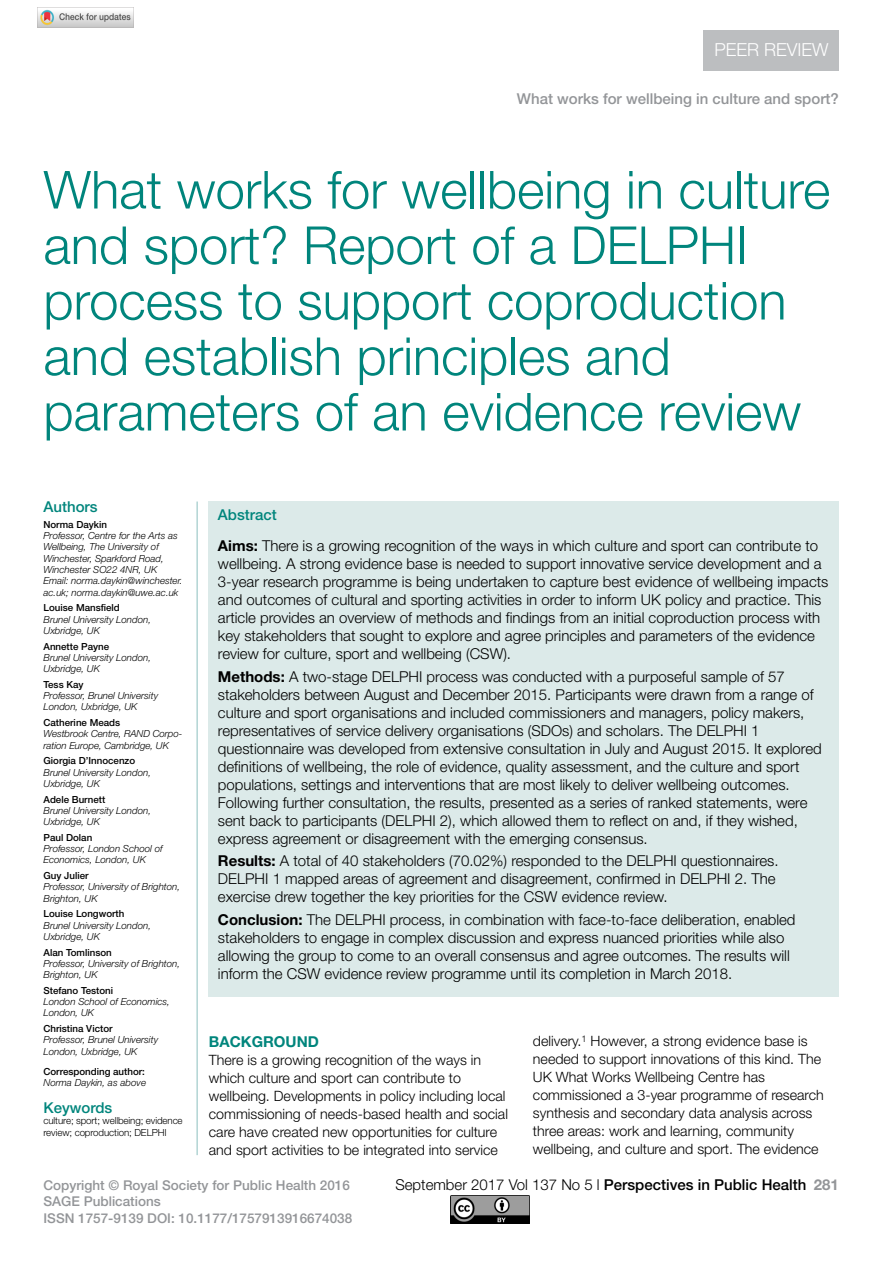
<style>
.page{position:relative;width:893px;height:1263px;background:#fff}
.page>*{position:absolute;margin:0;border:0;box-sizing:border-box;transform-origin:0 0}
.t1{font:300 52.5px/55.5px "Helvetica Neue LT Std";color:#00857c}
.t2{font:300 18px "Helvetica Neue LT Std";color:#fff}
.t3{font:300 15px/18px "Helvetica Neue LT Std";color:#000}
.t4{font:500 15px "Helvetica Neue LT Std";color:#000}
.t5{font:500 15px "Helvetica Neue LT Std";color:#939598}
.t6{font:500 15px "Helvetica Neue LT Std";color:#00857c}
.t7{font:700 15px "Helvetica Neue LT Std";color:#00857c}
.t8{font:300 14.25px/18px "Helvetica Neue LT Std";color:#000}
.t9{font:500 13.5px/16.5px "Helvetica Neue LT Std";color:#939598}
.t10{font:italic 300 9.75px/11.2px "Helvetica Neue LT Std";color:#000}
.t11{font:500 9.75px "Helvetica Neue LT Std";color:#000}
.t12{font:300 9.75px/11.2px "Helvetica Neue LT Std";letter-spacing:-.01em;color:#000}
.s1{font-weight:500;color:#00857c}
.s2{font-weight:700}
.s3{font-weight:300}
.s4{font-weight:700;color:#939598}
</style>
<div class="page">
<img style="left:450px;top:1195px;width:79px;height:28px">
<div style="left:704px;top:30px;width:135px;height:40px;background:#bcbec0"></div>
<div style="left:209px;top:501px;width:630px;height:496px;background:#dceae9"></div>
<svg style="left:59px;top:7px;width:27px;height:1px"></svg>
<hr style="left:197px;top:501px;width:1px;height:654px;background:#8bc0be">
<img style="left:38px;top:8px;width:96px;height:19px">
<p class="t2" style="left:714px;top:39px;width:116px">Peer Review</p>
<p class="t5" style="left:517px;top:90px;width:324px">What works for wellbeing in culture and sport?</p>
<h1 class="t1" style="left:44px;top:161px;width:788px">What works for wellbeing in culture and sport? Report of a DELPHI process to support coproduction and establish principles and parameters of an evidence review</h1>
<p class="t6" style="left:44px;top:498px;width:56px">Authors</p>
<p class="t11" style="left:44px;top:519px;width:65px">Norma Daykin</p>
<p class="t10" style="left:44px;top:530px;width:141px">Professor, Centre for the Arts as<br>Wellbeing, The University of<br>Winchester, Sparkford Road,<br>Winchester SO22 4NR, UK<br>Email: norma.daykin@winchester. ac.uk; norma.daykin@uwe.ac.uk</p>
<p class="t11" style="left:44px;top:602px;width:78px">Louise Mansfield</p>
<p class="t10" style="left:44px;top:613px;width:109px">Brunel University London,<br>Uxbridge, UK</p>
<p class="t11" style="left:44px;top:640px;width:67px">Annette Payne</p>
<p class="t10" style="left:44px;top:651px;width:109px">Brunel University London,<br>Uxbridge, UK</p>
<p class="t11" style="left:44px;top:678px;width:42px">Tess Kay</p>
<p class="t10" style="left:44px;top:690px;width:116px">Professor, Brunel University<br>London, Uxbridge, UK</p>
<p class="t11" style="left:44px;top:717px;width:78px">Catherine Meads</p>
<p class="t10" style="left:44px;top:728px;width:140px">Westbrook Centre, RAND Corpo&shy;ration Europe, Cambridge, UK</p>
<p class="t11" style="left:44px;top:755px;width:93px">Giorgia D’Innocenzo</p>
<p class="t10" style="left:44px;top:766px;width:109px">Brunel University London,<br>Uxbridge, UK</p>
<p class="t11" style="left:44px;top:793px;width:63px">Adele Burnett</p>
<p class="t10" style="left:44px;top:804px;width:109px">Brunel University London,<br>Uxbridge, UK</p>
<p class="t11" style="left:44px;top:831px;width:50px">Paul Dolan</p>
<p class="t10" style="left:44px;top:843px;width:121px">Professor, London School of<br>Economics, London, UK</p>
<p class="t11" style="left:44px;top:870px;width:47px">Guy Julier</p>
<p class="t10" style="left:44px;top:881px;width:138px">Professor, University of Brighton,<br>Brighton, UK</p>
<p class="t11" style="left:44px;top:908px;width:82px">Louise Longworth</p>
<p class="t10" style="left:44px;top:919px;width:109px">Brunel University London,<br>Uxbridge, UK</p>
<p class="t11" style="left:44px;top:946px;width:70px">Alan Tomlinson</p>
<p class="t10" style="left:44px;top:957px;width:138px">Professor, University of Brighton,<br>Brighton, UK</p>
<p class="t11" style="left:44px;top:984px;width:71px">Stefano Testoni</p>
<p class="t10" style="left:44px;top:996px;width:128px">London School of Economics,<br>London, UK</p>
<p class="t11" style="left:44px;top:1023px;width:71px">Christina Victor</p>
<p class="t10" style="left:44px;top:1034px;width:116px">Professor, Brunel University<br>London, Uxbridge, UK</p>
<p class="t11" style="left:44px;top:1065px;width:103px">Corresponding author:</p>
<p class="t10" style="left:44px;top:1077px;width:104px">Norma Daykin, as above</p>
<p class="t6" style="left:44px;top:1099px;width:70px">Keywords</p>
<p class="t12" style="left:44px;top:1115px;width:141px">culture; sport; wellbeing; evidence review; coproduction; DELPHI</p>
<p class="t3" style="left:218px;top:498px;width:602px;line-height:31.5px"><span class="s1">Abstract<br></span><span class="s2">Aims:</span> There is a growing recognition of the ways in which culture and sport can contribute to</p>
<p class="t3" style="left:218px;top:554px;width:612px">wellbeing. A strong evidence base is needed to support innovative service development and a 3-year research programme is being undertaken to capture best evidence of wellbeing impacts and outcomes of cultural and sporting activities in order to inform UK policy and practice. This article provides an overview of methods and findings from an initial coproduction process with key stakeholders that sought to explore and agree principles and parameters of the evidence review for culture, sport and wellbeing (CSW).</p>
<p class="t3" style="left:218px;top:667px;width:605px"><span class="s2">Methods:</span> A two-stage DELPHI process was conducted with a purposeful sample of 57 stakeholders between August and December 2015. Participants were drawn from a range of culture and sport organisations and included commissioners and managers, policy makers, representatives of service delivery organisations (SDOs) and scholars. The DELPHI 1 questionnaire was developed from extensive consultation in July and August 2015. It explored definitions of wellbeing, the role of evidence, quality assessment, and the culture and sport populations, settings and interventions that are most likely to deliver wellbeing outcomes.<br>Following further consultation, the results, presented as a series of ranked statements, were sent back to participants (DELPHI 2), which allowed them to reflect on and, if they wished, express agreement or disagreement with the emerging consensus.</p>
<p class="t3" style="left:218px;top:851px;width:562px"><span class="s2">Results:</span> A total of 40 stakeholders (70.02%) responded to the DELPHI questionnaires.<br>DELPHI 1 mapped areas of agreement and disagreement, confirmed in DELPHI 2. The exercise drew together the key priorities for the CSW evidence review.</p>
<p class="t3" style="left:218px;top:910px;width:579px"><span class="s2">Conclusion:</span> The DELPHI process, in combination with face-to-face deliberation, enabled stakeholders to engage in complex discussion and express nuanced priorities while also allowing the group to come to an overall consensus and agree outcomes. The results will inform the CSW evidence review programme until its completion in March 2018.</p>
<p class="t7" style="left:209px;top:1032px;width:112px">Background</p>
<p class="t8" style="left:209px;top:1050px;width:301px">There is a growing recognition of the ways in which culture and sport can contribute to wellbeing. Developments in policy including local commissioning of needs-based health and social care have created new opportunities for culture and sport activities to be integrated into service</p>
<p class="t8" style="left:533px;top:1032px;width:292px">delivery.<sup>1</sup> However, a strong evidence base is needed to support innovations of this kind. The UK What Works Wellbeing Centre has commissioned a 3-year programme of research synthesis and secondary data analysis across three areas: work and learning, community wellbeing, and culture and sport. The evidence</p>
<p class="t9" style="left:44px;top:1177px;width:308px">Copyright © Royal Society for Public Health 2016</p>
<p class="t4" style="left:395px;top:1175px;width:445px"><span class="s3">September 2017 Vol 137 No 5 l</span> Perspectives in Public Health <span class="s4">281</span></p>
<p class="t9" style="left:44px;top:1193px;width:310px">SAGE Publications<br>ISSN 1757-9139 DOI: 10.1177/1757913916674038</p>
</div>
